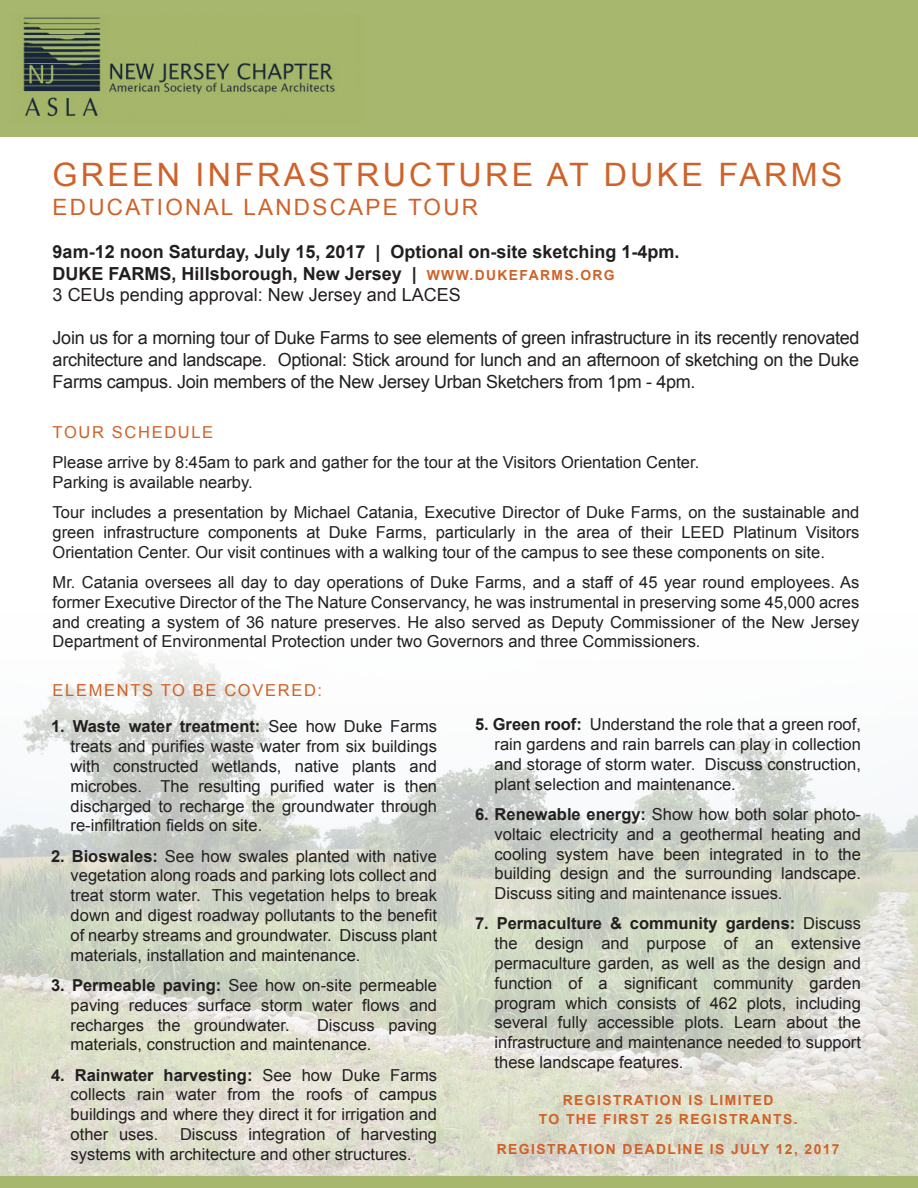
<style>
.page{position:relative;width:918px;height:1188px;background:#fff}
.page>*{position:absolute;margin:0;border:0;box-sizing:border-box;transform-origin:0 0}
.t1{font:32.25px "Arial";letter-spacing:.1em;color:#cf6228}
.t2{font:22.5px "Arial";letter-spacing:.1em;color:#cf6228}
.t3{font:18px/21.6px "Arial";letter-spacing:-.02em;color:#231f20;text-align:justify}
.t4{font:700 18px/21.6px "Arial";color:#231f20}
.t5{font:16.5px/19.8px "Arial";color:#231f20;text-align:justify}
.t6{font:16.5px "Arial";letter-spacing:.1em;color:#cf6228}
.t7{font:700 13.95px/19.5px "Arial";letter-spacing:.1em;color:#cf6228;text-align:center}
.s1{font-size:13.95px;color:#cf6228}
.s2{font-weight:400}
.s3{font-weight:700}
</style>
<div class="page">
<img style="left:0;top:748px;width:918px;height:429px">
<svg style="left:22px;top:648px;width:754px;height:100px"></svg>
<div style="left:0;top:0;width:918px;height:137px;background:#a8b76e"></div>
<div style="left:0;top:1177px;width:918px;height:11px;background:#a8b76e"></div>
<img style="left:18px;top:14px;width:341px;height:106px">
<h1 class="t1" style="left:53px;top:154px;width:791px">GREEN INFRASTRUCTURE AT DUKE FARMS</h1>
<h2 class="t2" style="left:53px;top:192px;width:427px">EDUCATIONAL LANDSCAPE TOUR</h2>
<p class="t4" style="left:53px;top:242px;width:628px">9am-12 noon Saturday, July 15, 2017 | Optional on-site sketching 1-4pm.<br>DUKE FARMS, Hillsborough, New Jersey | <span class="s1">WWW.DUKEFARMS.ORG<br></span><span class="s2">3 CEUs pending approval: New Jersey and LACES</span></p>
<p class="t3" style="left:53px;top:328px;width:808px">Join us for a morning tour of Duke Farms to see elements of green infrastructure in its recently renovated architecture and landscape. Optional: Stick around for lunch and an afternoon of sketching on the Duke Farms campus. Join members of the New Jersey Urban Sketchers from 1pm - 4pm.</p>
<p class="t6" style="left:53px;top:421px;width:162px">TOUR SCHEDULE</p>
<p class="t5" style="left:53px;top:453px;width:648px">Please arrive by 8:45am to park and gather for the tour at the Visitors Orientation Center.<br>Parking is available nearby.</p>
<p class="t5" style="left:53px;top:503px;width:808px">Tour includes a presentation by Michael Catania, Executive Director of Duke Farms, on the sustainable and green infrastructure components at Duke Farms, particularly in the area of their LEED Platinum Visitors Orientation Center. Our visit continues with a walking tour of the campus to see these components on site.</p>
<p class="t5" style="left:53px;top:573px;width:808px">Mr. Catania oversees all day to day operations of Duke Farms, and a staff of 45 year round employees. As former Executive Director of the The Nature Conservancy, he was instrumental in preserving some 45,000 acres and creating a system of 36 nature preserves. He also served as Deputy Commissioner of the New Jersey Department of Environmental Protection under two Governors and three Commissioners.</p>
<p class="t6" style="left:53px;top:679px;width:271px">ELEMENTS TO BE COVERED:</p>
<p class="t5" style="left:71px;top:717px;width:368px;text-indent:-20px"><span class="s3">1. Waste water treatment:</span> See how Duke Farms treats and purifies waste water from six buildings with constructed wetlands, native plants and microbes. The resulting purified water is then discharged to recharge the groundwater through re-infiltration fields on site.</p>
<p class="t5" style="left:71px;top:846px;width:368px;text-indent:-20px"><span class="s3">2. Bioswales:</span> See how swales planted with native vegetation along roads and parking lots collect and treat storm water. This vegetation helps to break down and digest roadway pollutants to the benefit of nearby streams and groundwater. Discuss plant materials, installation and maintenance.</p>
<p class="t5" style="left:71px;top:975px;width:368px;text-indent:-20px"><span class="s3">3. Permeable paving:</span> See how on-site permeable paving reduces surface storm water flows and recharges the groundwater.</p>
<p class="t5" style="left:495px;top:715px;width:368px;text-indent:-20px"><span class="s3">5. Green roof:</span> Understand the role that a green roof, rain gardens and rain barrels can play in collection and storage of storm water. Discuss construction, plant selection and maintenance.</p>
<p class="t5" style="left:495px;top:804px;width:368px;text-indent:-20px"><span class="s3">6. Renewable energy:</span> Show how both solar photo&shy;voltaic electricity and a geothermal heating and cooling system have been integrated in to the building design and the surrounding landscape.<br>Discuss siting and maintenance issues.</p>
<p class="t5" style="left:495px;top:914px;width:368px;text-indent:-20px"><span class="s3">7. Permaculture &amp; community gardens:</span> Discuss the design and purpose of an extensive permaculture garden, as well as the design and function of a significant community garden program which consists of 462 plots, including several fully accessible plots. Learn about the infrastructure and maintenance needed to support these landscape features.</p>
<p class="t7" style="left:539px;top:1091px;width:260px">REGISTRATION IS LIMITED<br>TO THE FIRST 25 REGISTRANTS.</p>
<p class="t7" style="left:497px;top:1140px;width:344px">REGISTRATION DEADLINE IS JULY 12, 2017</p>
<p class="t5" style="left:71px;top:1015px;width:368px;text-indent:246px">Discuss paving materials, construction and maintenance.</p>
<p class="t5" style="left:71px;top:1065px;width:368px;text-indent:-20px"><span class="s3">4. Rainwater harvesting:</span> See how Duke Farms collects rain water from the roofs of campus buildings and where they direct it for irrigation and other uses.</p>
<p class="t5" style="left:71px;top:1125px;width:368px;text-indent:109px">Discuss integration of harvesting systems with architecture and other structures.</p>
</div>
